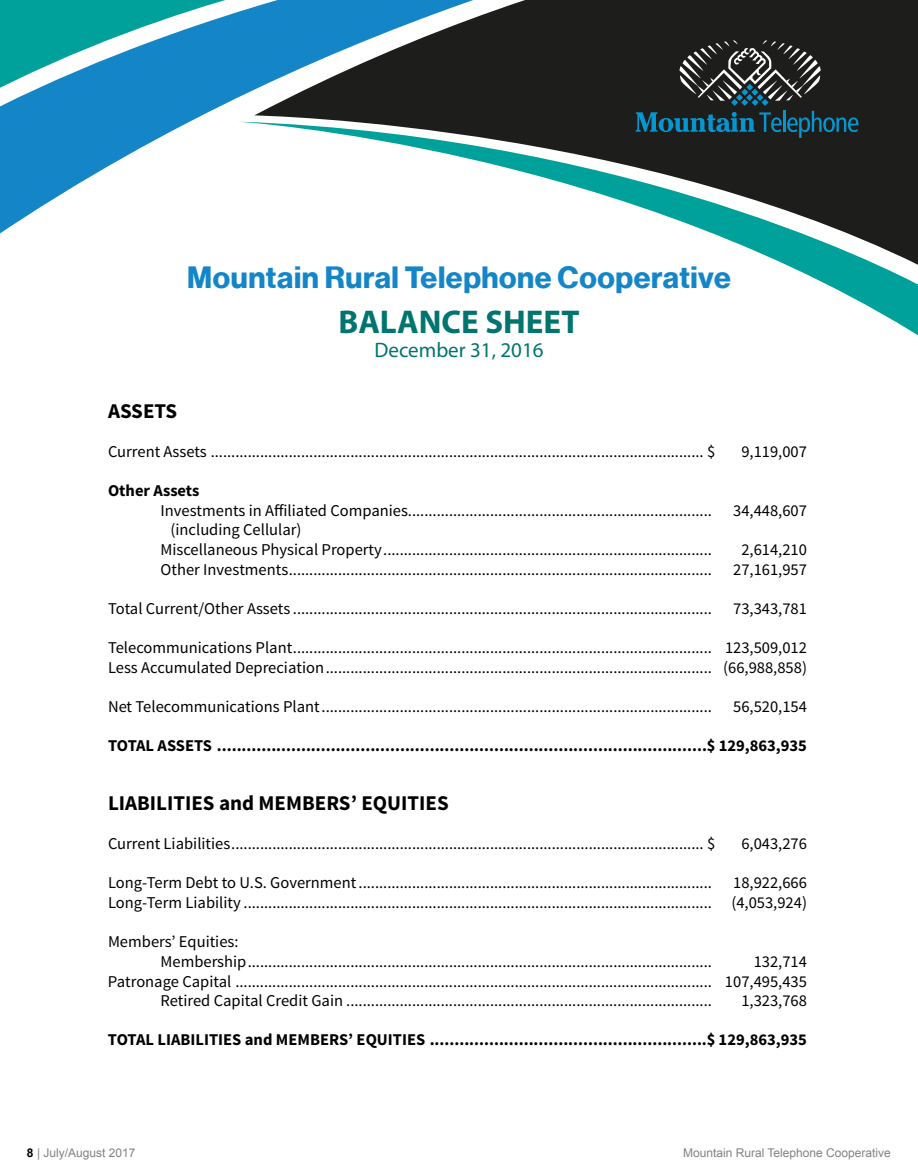
<style>
.page{position:relative;width:918px;height:1175px;background:#fff}
.page>*{position:absolute;margin:0;border:0;box-sizing:border-box;transform-origin:0 0}
.t1{font:700 33px "Myriad Pro";color:#00746f}
.t2{font:30px "N Haas Grotesk DS Pro 75 Bd";letter-spacing:.02em;color:#1486c8}
.t3{font:700 21px "Source Sans Pro";color:#000}
.t4{font:21px "Myriad Pro";color:#00746f}
.t5{font:16.5px/19.5px "Source Sans Pro";color:#000}
.t6{font:700 16.5px "Source Sans Pro";color:#000}
.t7{font:12px "Arial";color:#808285}
.s1{font-weight:700;color:#000}
</style>
<div class="page">
<div style="left:776px;top:0;width:142px;height:122px;background:#1d1d1b"></div>
<svg style="left:0;top:0;width:776px;height:234px;fill:#1d1d1b"></svg>
<svg style="left:0;top:0;width:330px;height:147px;fill:#1486c8"></svg>
<svg style="left:237px;top:122px;width:681px;height:214px"></svg>
<svg style="left:636px;top:40px;width:223px;height:98px;background:#2a383b"></svg>
<h2 class="t2" style="left:187px;top:260px;width:545px">Mountain Rural Telephone Cooperative</h2>
<h1 class="t1" style="left:339px;top:300px;width:242px">BALANCE SHEET</h1>
<p class="t4" style="left:374px;top:337px;width:171px">December 31, 2016</p>
<p class="t3" style="left:108px;top:398px;width:71px">ASSETS</p>
<p class="t5" style="left:108px;top:442px;width:609px">Current Assets ........................................................................................................................ $</p>
<p class="t5" style="left:741px;top:442px;width:67px">9,119,007</p>
<p class="t6" style="left:108px;top:480px;width:93px">Other Assets</p>
<p class="t5" style="left:161px;top:501px;width:553px">Investments in Affiliated Companies..........................................................................</p>
<p class="t5" style="left:733px;top:501px;width:75px">34,448,607</p>
<p class="t5" style="left:161px;top:520px;width:553px;text-indent:10px">(including Cellular)<br>Miscellaneous Physical Property................................................................................</p>
<p class="t5" style="left:741px;top:540px;width:67px">2,614,210</p>
<p class="t5" style="left:161px;top:559px;width:553px">Other Investments.......................................................................................................</p>
<p class="t5" style="left:733px;top:559px;width:75px">27,161,957</p>
<p class="t5" style="left:108px;top:599px;width:605px">Total Current/Other Assets ......................................................................................................</p>
<p class="t5" style="left:733px;top:599px;width:75px">73,343,781</p>
<p class="t5" style="left:108px;top:638px;width:701px">Telecommunications Plant...................................................................................................... 123,509,012<br>Less Accumulated Depreciation.............................................................................................. (66,988,858)</p>
<p class="t5" style="left:108px;top:697px;width:605px">Net Telecommunications Plant...............................................................................................</p>
<p class="t5" style="left:733px;top:697px;width:75px">56,520,154</p>
<p class="t6" style="left:108px;top:735px;width:700px">TOTAL ASSETS ...................................................................................................$ 129,863,935</p>
<p class="t3" style="left:108px;top:789px;width:342px">LIABILITIES and MEMBERS’ EQUITIES</p>
<p class="t5" style="left:108px;top:834px;width:609px">Current Liabilities................................................................................................................... $</p>
<p class="t5" style="left:741px;top:834px;width:67px">6,043,276</p>
<p class="t5" style="left:108px;top:873px;width:605px">Long-Term Debt to U.S. Government......................................................................................</p>
<p class="t5" style="left:108px;top:873px;width:701px;text-align:right">18,922,666<br>Long-Term Liability .................................................................................................................. (4,053,924)</p>
<p class="t5" style="left:161px;top:931px;width:553px;text-indent:-53px">Members’ Equities:<br>Membership.................................................................................................................</p>
<p class="t5" style="left:754px;top:951px;width:55px">132,714</p>
<p class="t5" style="left:108px;top:971px;width:701px">Patronage Capital .................................................................................................................... 107,495,435</p>
<p class="t5" style="left:160px;top:991px;width:553px">Retired Capital Credit Gain .........................................................................................</p>
<p class="t5" style="left:741px;top:991px;width:67px">1,323,768</p>
<p class="t6" style="left:108px;top:1029px;width:700px">TOTAL LIABILITIES and MEMBERS’ EQUITIES ........................................................$ 129,863,935</p>
<p class="t7" style="left:27px;top:1144px;width:110px"><span class="s1">8</span> | July/August 2017</p>
<p class="t7" style="left:683px;top:1144px;width:209px">Mountain Rural Telephone Cooperative</p>
</div>
